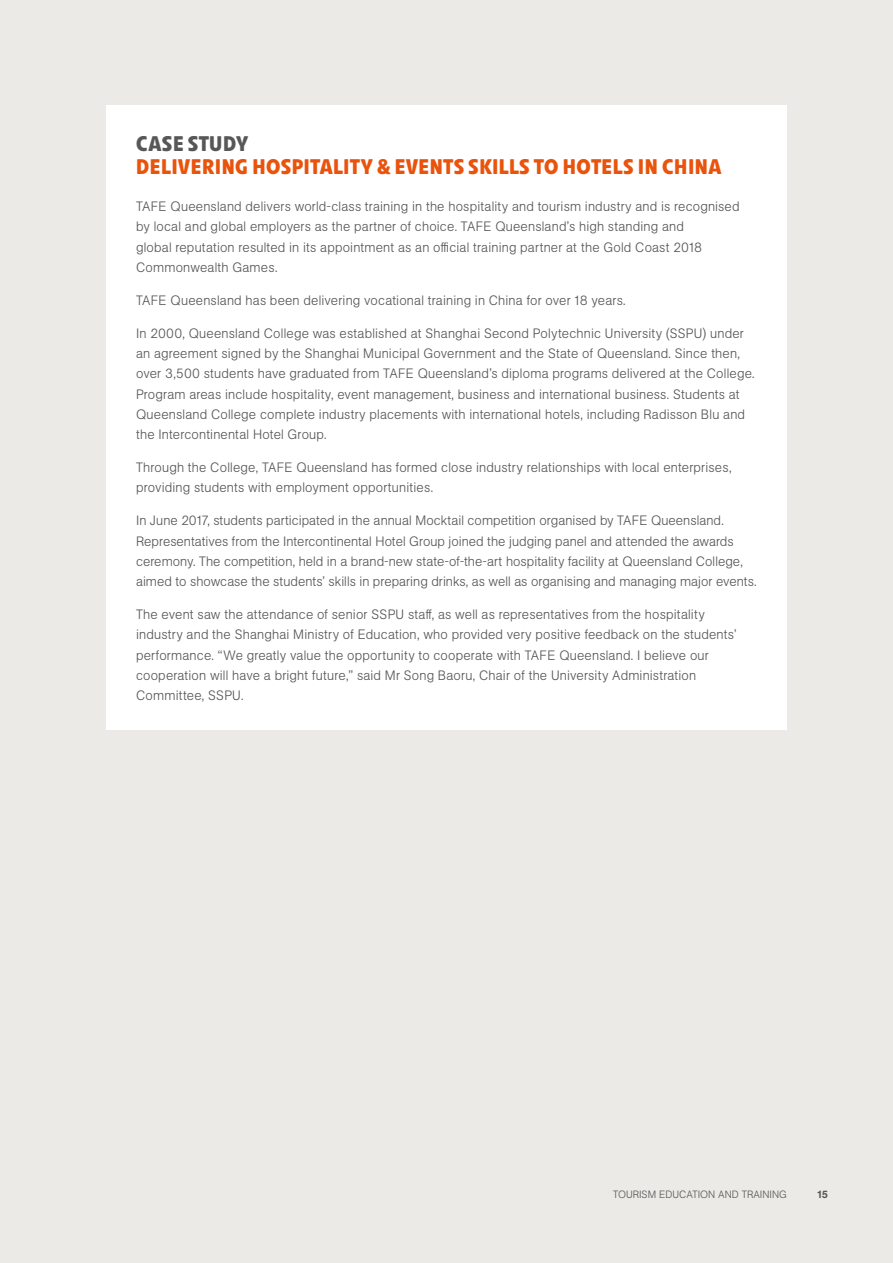
<style>
.page{position:relative;width:893px;height:1263px;background:#eceae6}
.page>*{position:absolute;margin:0;border:0;box-sizing:border-box;transform-origin:0 0}
.t1{font:700 21px "Unlimited Pro";letter-spacing:.025em;color:#e9530c}
.t2{font:700 21px "Unlimited Pro";letter-spacing:.03em;color:#575756}
.t3{font:300 13.5px/20.2px "Unlimited Sans";letter-spacing:.01em;color:#575756}
.t4{font:300 10.5px "Unlimited Sans";color:#575756}
.t5{font:500 10.5px "Unlimited Sans";color:#575756}
</style>
<div class="page">
<div style="left:106px;top:106px;width:681px;height:624px;background:#fff"></div>
<h1 class="t2" style="left:136px;top:127px;width:113px">CASE STUDY</h1>
<h1 class="t1" style="left:136px;top:150px;width:587px">DELIVERING HOSPITALITY &amp; EVENTS SKILLS TO HOTELS IN CHINA</h1>
<p class="t3" style="left:136px;top:196px;width:605px">TAFE Queensland delivers world-class training in the hospitality and tourism industry and is recognised by local and global employers as the partner of choice. TAFE Queensland’s high standing and<br>global reputation resulted in its appointment as an official training partner at the Gold Coast 2018<br>Commonwealth Games.</p>
<p class="t3" style="left:136px;top:289px;width:491px">TAFE Queensland has been delivering vocational training in China for over 18 years.</p>
<p class="t3" style="left:136px;top:322px;width:620px">In 2000, Queensland College was established at Shanghai Second Polytechnic University (SSPU) under an agreement signed by the Shanghai Municipal Government and the State of Queensland. Since then, over 3,500 students have graduated from TAFE Queensland’s diploma programs delivered at the College.<br>Program areas include hospitality, event management, business and international business. Students at Queensland College complete industry placements with international hotels, including Radisson Blu and the Intercontinental Hotel Group.</p>
<p class="t3" style="left:136px;top:457px;width:597px">Through the College, TAFE Queensland has formed close industry relationships with local enterprises, providing students with employment opportunities.</p>
<p class="t3" style="left:136px;top:510px;width:622px">In June 2017, students participated in the annual Mocktail competition organised by TAFE Queensland.<br>Representatives from the Intercontinental Hotel Group joined the judging panel and attended the awards ceremony. The competition, held in a brand-new state-of-the-art hospitality facility at Queensland College, aimed to showcase the students’ skills in preparing drinks, as well as organising and managing major events.</p>
<p class="t3" style="left:136px;top:604px;width:602px">The event saw the attendance of senior SSPU staff, as well as representatives from the hospitality industry and the Shanghai Ministry of Education, who provided very positive feedback on the students’ performance. “We greatly value the opportunity to cooperate with TAFE Queensland. I believe our cooperation will have a bright future,” said Mr Song Baoru, Chair of the University Administration Committee, SSPU.</p>
<p class="t4" style="left:613px;top:1187px;width:175px">TOURISM EDUCATION AND TRAINING</p>
<p class="t5" style="left:817px;top:1187px;width:12px">15</p>
</div>
